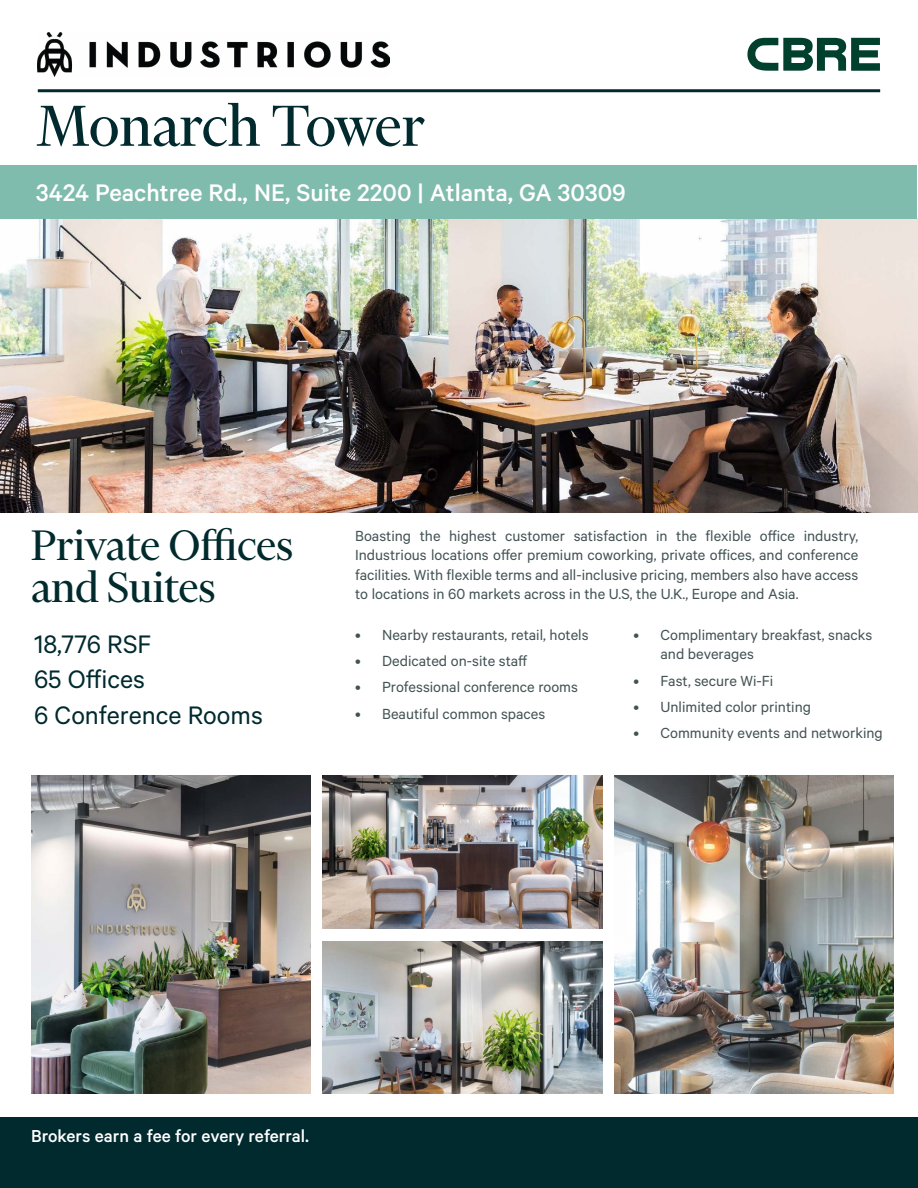
<style>
.page{position:relative;width:918px;height:1188px;background:#fff}
.page>*{position:absolute;margin:0;border:0;box-sizing:border-box;transform-origin:0 0}
.t1{font:66px "Financier Display";letter-spacing:-.005em;color:#002a2e}
.t2{font:48.75px/41.5px "Financier Display";color:#012a2d}
.t3{font:28.5px/35.2px "Calibre";color:#002a2e}
.t4{font:500 27px "Calibre";color:#fff}
.t5{font:500 19.5px "Calibre";color:#fff}
.t6{font:16.5px/19.5px "Calibre";color:#435254}
</style>
<div class="page">
<img style="left:0;top:219px;width:918px;height:294px">
<img style="left:31px;top:776px;width:280px;height:318px">
<img style="left:323px;top:776px;width:279px;height:152px">
<img style="left:323px;top:941px;width:279px;height:153px">
<img style="left:614px;top:776px;width:280px;height:318px">
<div style="left:0;top:1118px;width:918px;height:70px;background:#002a2e"></div>
<svg style="left:747px;top:38px;width:133px;height:33px"></svg>
<hr style="left:38px;top:89px;width:842px;height:3px;background:#002a2e">
<div style="left:0;top:165px;width:916px;height:54px;background:#80bcad"></div>
<img style="left:38px;top:33px;width:352px;height:43px">
<h1 class="t1" style="left:36px;top:91px;width:390px">Monarch Tower</h1>
<h3 class="t4" style="left:36px;top:176px;width:591px">3424 Peachtree Rd., NE, Suite 2200 | Atlanta, GA 30309</h3>
<h2 class="t2" style="left:31px;top:525px;width:264px">Private Offices and Suites</h2>
<h3 class="t3" style="left:34px;top:626px;width:230px">18,776 RSF<br>65 Offices<br>6 Conference Rooms</h3>
<p class="t6" style="left:355px;top:624px;width:235px">• Nearby restaurants, retail, hotels</p>
<p class="t6" style="left:355px;top:525px;width:505px;text-align:justify">Boasting the highest customer satisfaction in the flexible office industry, Industrious locations offer premium coworking, private offices, and conference facilities. With flexible terms and all-inclusive pricing, members also have access to locations in 60 markets across in the U.S, the U.K., Europe and Asia.</p>
<p class="t6" style="left:661px;top:624px;width:213px;text-indent:-27px">• Complimentary breakfast, snacks and beverages</p>
<p class="t6" style="left:634px;top:670px;width:141px">• Fast, secure Wi-Fi</p>
<p class="t6" style="left:634px;top:696px;width:179px">• Unlimited color printing</p>
<p class="t6" style="left:634px;top:723px;width:251px">• Community events and networking</p>
<p class="t6" style="left:355px;top:651px;width:174px">• Dedicated on-site staff</p>
<p class="t6" style="left:355px;top:677px;width:224px">• Professional conference rooms</p>
<p class="t6" style="left:355px;top:703px;width:192px">• Beautiful common spaces</p>
<p class="t5" style="left:31px;top:1125px;width:280px">Brokers earn a fee for every referral.</p>
</div>
